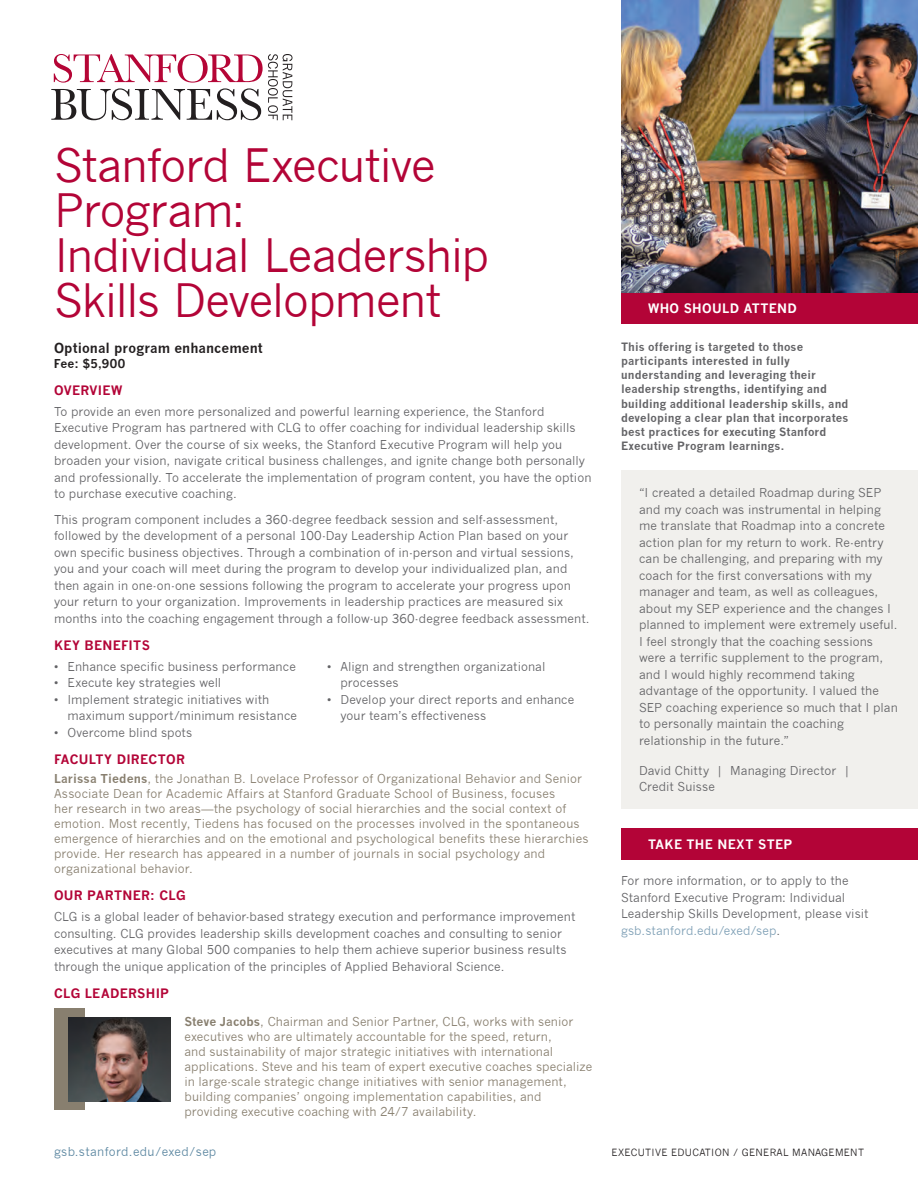
<style>
.page{position:relative;width:918px;height:1188px;background:#fff}
.page>*{position:absolute;margin:0;border:0;box-sizing:border-box;transform-origin:0 0}
.Course_Head_No_Subhe{font:45px/45px "News Gothic";letter-spacing:-.025em;color:#b30437}
.Dates{font:700 13.5px "News Gothic";letter-spacing:.01em;color:#231f20}
.Program_Subhead{font:700 12.75px "News Gothic";letter-spacing:.025em;color:#b30437}
.Who_Should_Attend{font:700 12.75px "News Gothic";letter-spacing:.025em;color:#fff}
.Body_Copy_Sml{font:12px/16.5px "News Gothic";letter-spacing:.005em;color:#636366}
.Faculty_Header{font:12px/15px "News Gothic";letter-spacing:.01em;color:#887f6f}
.Next_Step_P1{font:12px/16.5px "News Gothic";letter-spacing:.005em;color:#636366}
.t1{font:12px "News Gothic";letter-spacing:.03em;color:#5c87a1}
.Dates-2{font:700 12px "News Gothic";letter-spacing:.02em;color:#231f20}
.WSA_Text{font:700 11.25px/14.2px "News Gothic";letter-spacing:.01em;color:#636366}
.t2{font:9.75px "News Gothic";letter-spacing:.03em;color:#231f20}
.s1{font-weight:700}
.s2{color:#7fa0b6}
</style>
<div class="page">
<div style="left:621px;top:292px;width:297px;height:32px;background:#b30437"></div>
<img style="left:621px;top:0;width:297px;height:292px">
<div style="left:621px;top:471px;width:297px;height:338px;background:#f1f0ed"></div>
<div style="left:621px;top:828px;width:297px;height:32px;background:#b30437"></div>
<div style="left:54px;top:1008px;width:30px;height:102px;background:#887f6f"></div>
<img style="left:69px;top:1017px;width:102px;height:84px">
<svg style="left:51px;top:54px;width:241px;height:66px"></svg>
<p class="Course_Head_No_Subhe" style="left:54px;top:143px;width:437px">Stanford Executive<br>Program:<br>Individual Leadership<br>Skills Development</p>
<p class="Dates" style="left:54px;top:340px;width:210px">Optional program enhancement</p>
<p class="Dates-2" style="left:54px;top:356px;width:73px">Fee: $5,900</p>
<p class="Program_Subhead" style="left:54px;top:382px;width:70px">OVERVIEW</p>
<p class="Body_Copy_Sml" style="left:54px;top:403px;width:539px">To provide an even more personalized and powerful learning experience, the Stanford Executive Program has partnered with CLG to offer coaching for individual leadership skills development. Over the course of six weeks, the Stanford Executive Program will help you broaden your vision, navigate critical business challenges, and ignite change both personally and professionally. To accelerate the implementation of program content, you have the option to purchase executive coaching.</p>
<p class="Body_Copy_Sml" style="left:54px;top:511px;width:537px">This program component includes a 360-degree feedback session and self-assessment, followed by the development of a personal 100-Day Leadership Action Plan based on your own specific business objectives. Through a combination of in-person and virtual sessions, you and your coach will meet during the program to develop your individualized plan, and then again in one-on-one sessions following the program to accelerate your progress upon your return to your organization. Improvements in leadership practices are measured six months into the coaching engagement through a follow-up 360-degree feedback assessment.</p>
<p class="Program_Subhead" style="left:54px;top:637px;width:98px">KEY BENEFITS</p>
<p class="Body_Copy_Sml" style="left:54px;top:658px;width:243px">• Enhance specific business performance</p>
<p class="Body_Copy_Sml" style="left:54px;top:675px;width:169px">• Execute key strategies well</p>
<p class="Body_Copy_Sml" style="left:68px;top:691px;width:231px;text-indent:-14px">• Implement strategic initiatives with maximum support/minimum resistance</p>
<p class="Body_Copy_Sml" style="left:54px;top:724px;width:140px">• Overcome blind spots</p>
<p class="Who_Should_Attend" style="left:648px;top:301px;width:150px">WHO SHOULD ATTEND</p>
<p class="WSA_Text" style="left:621px;top:339px;width:229px">This offering is targeted to those participants interested in fully understanding and leveraging their leadership strengths, identifying and building additional leadership skills, and developing a clear plan that incorporates best practices for executing Stanford Executive Program learnings.</p>
<p class="Body_Copy_Sml" style="left:639px;top:485px;width:260px">“I created a detailed Roadmap during SEP and my coach was instrumental in helping me translate that Roadmap into a concrete action plan for my return to work. Re-entry can be challenging, and preparing with my coach for the first conversations with my manager and team, as well as colleagues, about my SEP experience and the changes I planned to implement were extremely useful.<br>I feel strongly that the coaching sessions were a terrific supplement to the program, and I would highly recommend taking advantage of the opportunity. I valued the SEP coaching experience so much that I plan to personally maintain the coaching relationship in the future.”</p>
<p class="Body_Copy_Sml" style="left:639px;top:762px;width:213px">David Chitty | Managing Director |<br>Credit Suisse</p>
<p class="Body_Copy_Sml" style="left:341px;top:658px;width:206px;text-indent:-14px">• Align and strengthen organizational processes</p>
<p class="Body_Copy_Sml" style="left:341px;top:691px;width:235px;text-indent:-14px">• Develop your direct reports and enhance your team’s effectiveness</p>
<p class="Program_Subhead" style="left:54px;top:751px;width:132px">FACULTY DIRECTOR</p>
<p class="Faculty_Header" style="left:54px;top:771px;width:536px"><span class="s1">Larissa Tiedens</span>, the Jonathan B. Lovelace Professor of Organizational Behavior and Senior Associate Dean for Academic Affairs at Stanford Graduate School of Business, focuses<br>her research in two areas—the psychology of social hierarchies and the social context of emotion. Most recently, Tiedens has focused on the processes involved in the spontaneous emergence of hierarchies and on the emotional and psychological benefits these hierarchies provide. Her research has appeared in a number of journals in social psychology and organizational behavior.</p>
<p class="Program_Subhead" style="left:54px;top:888px;width:133px">OUR PARTNER: CLG</p>
<p class="Body_Copy_Sml" style="left:54px;top:909px;width:523px">CLG is a global leader of behavior-based strategy execution and performance improvement consulting. CLG provides leadership skills development coaches and consulting to senior executives at many Global 500 companies to help them achieve superior business results through the unique application of the principles of Applied Behavioral Science.</p>
<p class="Program_Subhead" style="left:54px;top:985px;width:117px">CLG LEADERSHIP</p>
<p class="Faculty_Header" style="left:184px;top:1015px;width:409px"><span class="s1">Steve Jacobs</span>, Chairman and Senior Partner, CLG, works with senior executives who are ultimately accountable for the speed, return,<br>and sustainability of major strategic initiatives with international applications. Steve and his team of expert executive coaches specialize in large-scale strategic change initiatives with senior management, building companies’ ongoing implementation capabilities, and providing executive coaching with 24/7 availability.</p>
<p class="t1" style="left:54px;top:1145px;width:164px">gsb.stanford.edu/exed/sep</p>
<p class="t2" style="left:612px;top:1147px;width:254px">EXECUTIVE EDUCATION / GENERAL MANAGEMENT</p>
<p class="Who_Should_Attend" style="left:648px;top:836px;width:146px">TAKE THE NEXT STEP</p>
<p class="Next_Step_P1" style="left:621px;top:873px;width:249px">For more information, or to apply to the Stanford Executive Program: Individual Leadership Skills Development, please visit <span class="s2">gsb.stanford.edu/exed/sep</span>.</p>
</div>
